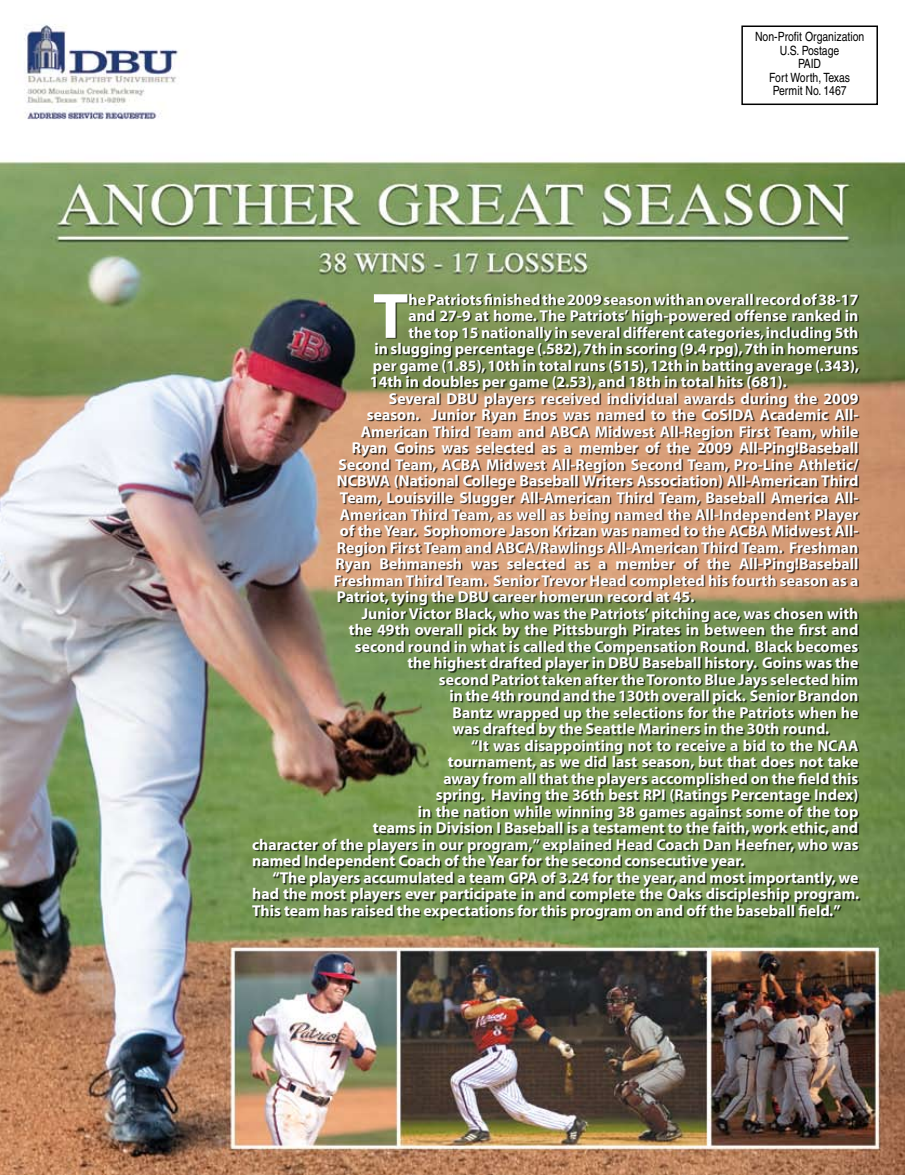
<style>
.page{position:relative;width:905px;height:1175px;background:#fff}
.page>*{position:absolute;margin:0;border:0;box-sizing:border-box;transform-origin:0 0}
.t1{font:700 64.65px "Myriad";color:#fff}
.t2{font:700 15.75px "Myriad";color:#fff}
.t3{font:condensed 12.75px/13.5px "Helvetica";color:#000;text-align:center}
</style>
<div class="page">
<img style="left:0;top:24px;width:904px;height:1150px">
<div style="left:741px;top:26px;width:137px;height:79px;border:2px solid #000"></div>
<div style="left:253px;top:294px;width:638px;height:866px;background:#000;opacity:.72"></div>
<p class="t3" style="left:755px;top:30px;width:111px">Non-Profit Organization<br>U.S. Postage<br>PAID<br>Fort Worth, Texas<br>Permit No. 1467</p>
<h1 class="t1" style="left:373px;top:283px;width:37px">T</h1>
<p class="t2" style="left:408px;top:291px;width:451px">he Patriots finished the 2009 season with an overall record of 38-17</p>
<p class="t2" style="left:408px;top:308px;width:451px">and 27-9 at home. The Patriots’ high-powered offense ranked in</p>
<p class="t2" style="left:408px;top:324px;width:451px">the top 15 nationally in several different categories, including 5th</p>
<p class="t2" style="left:374px;top:341px;width:485px">in slugging percentage (.582), 7th in scoring (9.4 rpg), 7th in homeruns</p>
<p class="t2" style="left:373px;top:357px;width:488px">per game (1.85), 10th in total runs (515), 12th in batting average (.343),</p>
<p class="t2" style="left:370px;top:374px;width:418px">14th in doubles per game (2.53), and 18th in total hits (681).</p>
<p class="t2" style="left:389px;top:390px;width:471px">Several DBU players received individual awards during the 2009</p>
<p class="t2" style="left:367px;top:407px;width:493px">season. Junior Ryan Enos was named to the CoSIDA Academic All-</p>
<p class="t2" style="left:361px;top:423px;width:499px">American Third Team and ABCA Midwest All-Region First Team, while</p>
<p class="t2" style="left:352px;top:440px;width:508px">Ryan Goins was selected as a member of the 2009 All-Ping!Baseball</p>
<p class="t2" style="left:338px;top:456px;width:521px">Second Team, ACBA Midwest All-Region Second Team, Pro-Line Athletic/</p>
<p class="t2" style="left:337px;top:473px;width:523px">NCBWA (National College Baseball Writers Association) All-American Third</p>
<p class="t2" style="left:340px;top:489px;width:520px">Team, Louisville Slugger All-American Third Team, Baseball America All-</p>
<p class="t2" style="left:340px;top:506px;width:520px">American Third Team, as well as being named the All-Independent Player</p>
<p class="t2" style="left:340px;top:522px;width:520px">of the Year. Sophomore Jason Krizan was named to the ACBA Midwest All-</p>
<p class="t2" style="left:337px;top:539px;width:523px">Region First Team and ABCA/Rawlings All-American Third Team. Freshman</p>
<p class="t2" style="left:335px;top:555px;width:524px">Ryan Behmanesh was selected as a member of the All-Ping!Baseball</p>
<p class="t2" style="left:334px;top:572px;width:526px">Freshman Third Team. Senior Trevor Head completed his fourth season as a</p>
<p class="t2" style="left:337px;top:588px;width:359px">Patriot, tying the DBU career homerun record at 45.</p>
<p class="t2" style="left:362px;top:605px;width:498px">Junior Victor Black, who was the Patriots’ pitching ace, was chosen with</p>
<p class="t2" style="left:349px;top:621px;width:511px">the 49th overall pick by the Pittsburgh Pirates in between the first and</p>
<p class="t2" style="left:355px;top:638px;width:505px">second round in what is called the Compensation Round. Black becomes</p>
<p class="t2" style="left:407px;top:654px;width:452px">the highest drafted player in DBU Baseball history. Goins was the</p>
<p class="t2" style="left:439px;top:671px;width:421px">second Patriot taken after the Toronto Blue Jays selected him</p>
<p class="t2" style="left:449px;top:687px;width:410px">in the 4th round and the 130th overall pick. Senior Brandon</p>
<p class="t2" style="left:452px;top:704px;width:407px">Bantz wrapped up the selections for the Patriots when he</p>
<p class="t2" style="left:452px;top:720px;width:378px">was drafted by the Seattle Mariners in the 30th round.</p>
<p class="t2" style="left:471px;top:737px;width:389px">“It was disappointing not to receive a bid to the NCAA</p>
<p class="t2" style="left:448px;top:753px;width:412px">tournament, as we did last season, but that does not take</p>
<p class="t2" style="left:443px;top:770px;width:416px">away from all that the players accomplished on the field this</p>
<p class="t2" style="left:436px;top:786px;width:424px">spring. Having the 36th best RPI (Ratings Percentage Index)</p>
<p class="t2" style="left:418px;top:803px;width:442px">in the nation while winning 38 games against some of the top</p>
<p class="t2" style="left:373px;top:820px;width:487px">teams in Division I Baseball is a testament to the faith, work ethic, and</p>
<p class="t2" style="left:252px;top:836px;width:608px">character of the players in our program,” explained Head Coach Dan Heefner, who was</p>
<p class="t2" style="left:252px;top:853px;width:494px">named Independent Coach of the Year for the second consecutive year.</p>
<p class="t2" style="left:272px;top:869px;width:587px">“The players accumulated a team GPA of 3.24 for the year, and most importantly, we</p>
<p class="t2" style="left:252px;top:886px;width:608px">had the most players ever participate in and complete the Oaks discipleship program.</p>
<p class="t2" style="left:252px;top:902px;width:590px">This team has raised the expectations for this program on and off the baseball field.”</p>
</div>
